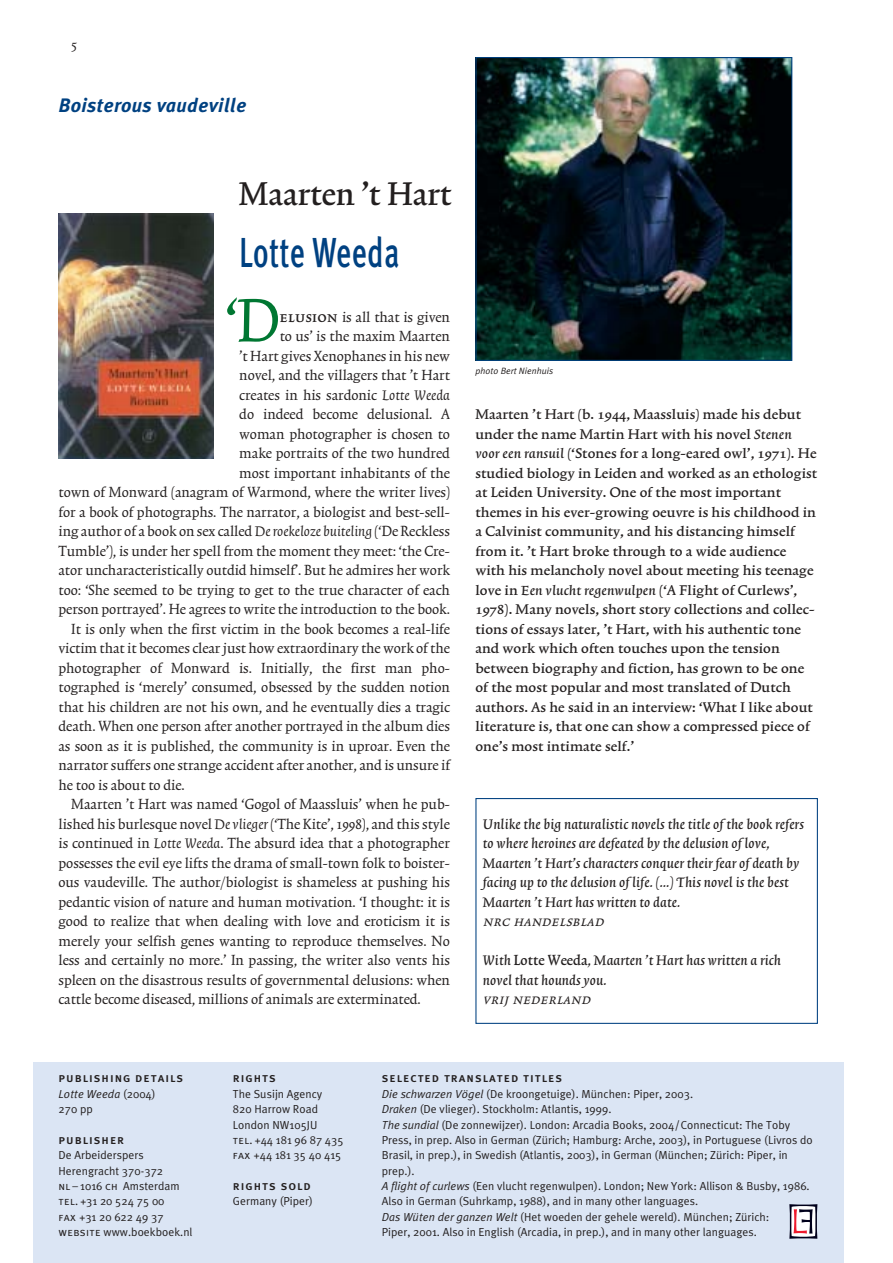
<style>
.page{position:relative;width:893px;height:1263px;background:#fff}
.page>*{position:absolute;margin:0;border:0;box-sizing:border-box;transform-origin:0 0}
.t1{font:72.3px "Trinite No 1 Rom Con";color:#007732}
.t2{font:500 42px "Meta Plus";letter-spacing:.02em;color:#004181;scale:.7 1}
.t3{font:39px "Trinite No 1 Med Con";letter-spacing:.005em;color:#231f1f}
.t4{font:italic 700 19.5px "Meta Plus";letter-spacing:.02em;color:#004181}
.t5{font:17.4px "Trinite No 1 Rom Con";color:#231f1f}
.t6{font:17.4px/19.5px "Trinite No 1 Med Ita";letter-spacing:.01em;color:#231f1f}
.t7{font:16.65px/19.5px "Trinite No 1 Med Wid";letter-spacing:.01em;color:#231f1f}
.t8{font:italic 16.65px "Trinite No 1 Rom Wid Exp";letter-spacing:.025em;color:#231f1f}
.t9{font:15.9px "Trinite No 1 Rom Con";color:#231f1f}
.t10{font:12.9px "Meta Plus Medium Caps";letter-spacing:.075em;color:#231f1f}
.t11{font:11.7px/15.5px "Meta Plus Normal";letter-spacing:.005em;color:#231f1f}
.t12{font:italic 9.15px "Meta Plus Normal";letter-spacing:.005em;color:#231f1f}
.s1{font-family:"Trinite No 1 Med Con Exp"}
.s2{font-family:"Trinite No 1";font-style:italic}
.s3{font-family:"Trinite No 1 Med Ita"}
.s4{font-family:"Trinite No 1 Med Con"}
.s5{font-style:italic}
.s6{font-family:"Meta Plus Normal Caps"}
.s7{font-family:"Vast Witversie 2"}
</style>
<div class="page">
<div style="left:33px;top:1063px;width:810px;height:200px;background:#dbe5f4"></div>
<img style="left:477px;top:59px;width:313px;height:300px">
<div style="left:475px;top:57px;width:317px;height:304px;border:1px solid #004181"></div>
<div style="left:475px;top:798px;width:342px;height:226px;border:1px solid #004181"></div>
<img style="left:58px;top:214px;width:156px;height:244px">
<svg style="left:789px;top:1204px;width:28px;height:35px"></svg>
<svg style="left:791px;top:1206px;width:24px;height:31px"></svg>
<p class="t9" style="left:71px;top:39px;width:7px">5</p>
<p class="t4" style="left:58px;top:99px;width:189px">Boisterous vaudeville</p>
<h3 class="t3" style="left:239px;top:181px;width:214px">Maarten ’t Hart</h3>
<h2 class="t2" style="left:239px;top:238px;width:230px">Lotte Weeda</h2>
<h1 class="t1" style="left:225px;top:297px;width:56px">‘D</h1>
<p class="t5" style="left:280px;top:311px;width:171px"><span class="s1">elusion</span> is all that is given</p>
<p class="t5" style="left:280px;top:331px;width:172px">to us’ is the maxim Maarten</p>
<p class="t5" style="left:239px;top:350px;width:212px">’t Hart gives Xenophanes in his new</p>
<p class="t5" style="left:239px;top:370px;width:212px">novel, and the villagers that ’t Hart</p>
<p class="t5" style="left:239px;top:389px;width:212px">creates in his sardonic <span class="s2">Lotte Weeda</span></p>
<p class="t5" style="left:239px;top:409px;width:212px">do indeed become delusional. A</p>
<p class="t5" style="left:239px;top:428px;width:212px">woman photographer is chosen to</p>
<p class="t5" style="left:239px;top:448px;width:212px">make portraits of the two hundred</p>
<p class="t5" style="left:239px;top:467px;width:212px">most important inhabitants of the</p>
<p class="t5" style="left:58px;top:487px;width:393px">town of Monward (anagram of Warmond, where the writer lives)</p>
<p class="t5" style="left:58px;top:506px;width:393px">for a book of photographs. The narrator, a biologist and best-sell-</p>
<p class="t5" style="left:58px;top:526px;width:393px">ing author of a book on sex called <span class="s2">De roekeloze buiteling</span>(‘De Reckless</p>
<p class="t5" style="left:58px;top:545px;width:393px">Tumble’), is under her spell from the moment they meet: ‘the Cre-</p>
<p class="t5" style="left:58px;top:565px;width:393px">ator uncharacteristically outdid himself’. But he admires her work</p>
<p class="t5" style="left:58px;top:584px;width:393px">too: ‘She seemed to be trying to get to the true character of each</p>
<p class="t5" style="left:58px;top:604px;width:393px">person portrayed’. He agrees to write the introduction to the book.</p>
<p class="t5" style="left:71px;top:623px;width:380px">It is only when the first victim in the book becomes a real-life</p>
<p class="t5" style="left:58px;top:643px;width:393px">victim that it becomes clear just how extraordinary the work of the</p>
<p class="t5" style="left:58px;top:662px;width:393px">photographer of Monward is. Initially, the first man pho-</p>
<p class="t5" style="left:58px;top:682px;width:393px">tographed is ‘merely’ consumed, obsessed by the sudden notion</p>
<p class="t5" style="left:58px;top:701px;width:393px">that his children are not his own, and he eventually dies a tragic</p>
<p class="t5" style="left:58px;top:721px;width:393px">death. When one person after another portrayed in the album dies</p>
<p class="t5" style="left:58px;top:740px;width:393px">as soon as it is published, the community is in uproar. Even the</p>
<p class="t5" style="left:58px;top:760px;width:393px">narrator suffers one strange accident after another, and is unsure if</p>
<p class="t5" style="left:58px;top:779px;width:128px">he too is about to die.</p>
<p class="t5" style="left:71px;top:799px;width:380px">Maarten ’t Hart was named ‘Gogol of Maassluis’ when he pub-</p>
<p class="t5" style="left:58px;top:818px;width:393px">lished his burlesque novel <span class="s2">De vlieger</span> (‘The Kite’, 1998), and this style</p>
<p class="t5" style="left:58px;top:838px;width:393px">is continued in <span class="s2">Lotte Weeda</span>. The absurd idea that a photographer</p>
<p class="t5" style="left:58px;top:857px;width:393px">possesses the evil eye lifts the drama of small-town folk to boister-</p>
<p class="t5" style="left:58px;top:877px;width:393px">ous vaudeville. The author/biologist is shameless at pushing his</p>
<p class="t5" style="left:58px;top:896px;width:393px">pedantic vision of nature and human motivation. ‘I thought: it is</p>
<p class="t5" style="left:58px;top:916px;width:393px">good to realize that when dealing with love and eroticism it is</p>
<p class="t5" style="left:58px;top:935px;width:393px">merely your selfish genes wanting to reproduce themselves. No</p>
<p class="t5" style="left:58px;top:955px;width:393px">less and certainly no more.’ In passing, the writer also vents his</p>
<p class="t5" style="left:58px;top:974px;width:393px">spleen on the disastrous results of governmental delusions: when</p>
<p class="t5" style="left:58px;top:994px;width:364px">cattle become diseased, millions of animals are exterminated.</p>
<p class="t12" style="left:475px;top:368px;width:79px">photo Bert Nienhuis</p>
<p class="t7" style="left:475px;top:406px;width:343px">Maarten ’t Hart (b. 1944, Maassluis) made his debut under the name Martin Hart with his novel <span class="s3">Stenen voor een ransuil</span> (‘Stones for a long-eared owl’, 1971). He studied biology in Leiden and worked as an ethologist at Leiden University. One of the most important themes in his ever-growing oeuvre is his childhood in a Calvinist community, and his distancing himself from it. ’t Hart broke through to a wide audience with his melancholy novel about meeting his teenage love in <span class="s3">Een vlucht regenwulpen</span> (‘A Flight of Curlews’, 1978). Many novels, short story collections and collec&shy;tions of essays later, ’t Hart, with his authentic tone and work which often touches upon the tension between biography and fiction, has grown to be one of the most popular and most translated of Dutch authors. As he said in an interview: ‘What I like about literature is, that one can show a compressed piece of one’s most intimate self.’</p>
<p class="t6" style="left:483px;top:815px;width:322px">Unlike the big naturalistic novels the title of the book refers to where heroines are defeated by the delusion of love, Maarten ’t Hart’s characters conquer their fear of death by facing up to the delusion of life. (…) This novel is the best Maarten ’t Hart has written to date.</p>
<p class="t8" style="left:483px;top:911px;width:124px">nrc handelsblad</p>
<p class="t6" style="left:483px;top:952px;width:300px">With <span class="s4">Lotte Weeda</span>, Maarten ’t Hart has written a rich novel that hounds you.</p>
<p class="t8" style="left:483px;top:989px;width:111px">vrij nederland</p>
<p class="t10" style="left:58px;top:1070px;width:126px">publishing details</p>
<p class="t11" style="left:58px;top:1087px;width:99px"><span class="s5">Lotte Weeda</span> (2004)<br>270 pp</p>
<p class="t10" style="left:58px;top:1132px;width:67px">publisher</p>
<p class="t11" style="left:58px;top:1149px;width:135px">De Arbeiderspers<br>Herengracht 370-372 <span class="s6">nl</span><span class="s7">6</span>–<span class="s7">6</span>1016 <span class="s6">ch</span> Amsterdam <span class="s6">tel</span>. +31 20 524 75 00<br><span class="s6">fax</span> +31 20 622 49 37 <span class="s6">website</span> www.boekboek.nl</p>
<p class="t10" style="left:233px;top:1070px;width:44px">rights</p>
<p class="t11" style="left:233px;top:1087px;width:112px">The Susijn Agency<br>820 Harrow Road<br>London NW105JU<br><span class="s6">tel</span>. +44 181 96 87 435 <span class="s6">fax</span> +44 181 35 40 415</p>
<p class="t10" style="left:233px;top:1178px;width:79px">rights sold</p>
<p class="t11" style="left:233px;top:1195px;width:81px">Germany (Piper)</p>
<p class="t10" style="left:382px;top:1070px;width:182px">selected translated titles</p>
<p class="t11" style="left:382px;top:1087px;width:432px"><span class="s5">Die schwarzen Vögel</span> (De kroongetuige). München: Piper, 2003.<br><span class="s5">Draken</span> (De vlieger). Stockholm: Atlantis, 1999.<br><span class="s5">The sundial</span> (De zonnewijzer). London: Arcadia Books, 2004/Connecticut: The Toby Press, in prep. Also in German (Zürich; Hamburg: Arche, 2003), in Portuguese (Livros do Brasil, in prep.), in Swedish (Atlantis, 2003), in German (München; Zürich: Piper, in prep.).<br><span class="s5">A flight of curlews</span> (Een vlucht regenwulpen). London; New York: Allison &amp; Busby, 1986.<br>Also in German (Suhrkamp, 1988), and in many other languages.<br><span class="s5">Das Wüten der ganzen Welt</span> (Het woeden der gehele wereld). München; Zürich:<br>Piper, 2001. Also in English (Arcadia, in prep.), and in many other languages.</p>
</div>
